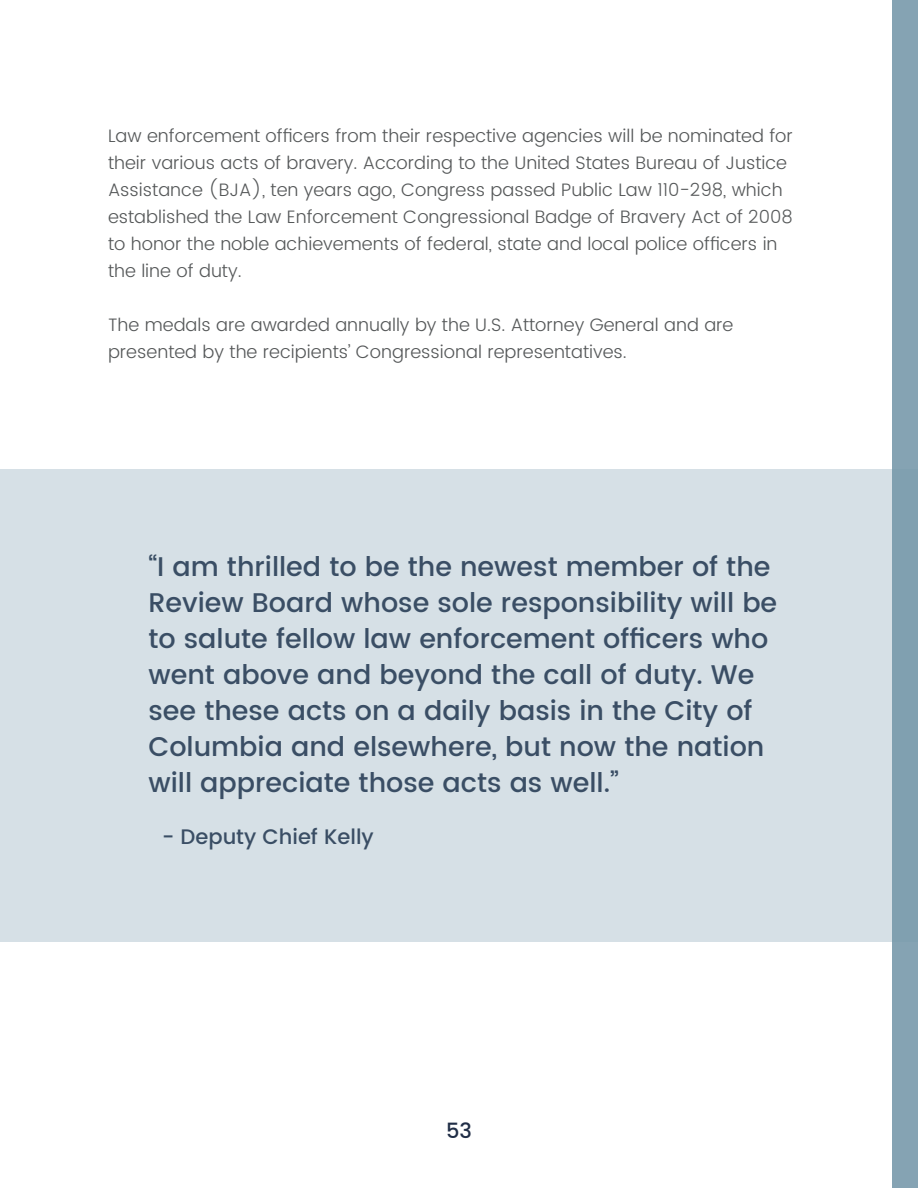
<style>
.page{position:relative;width:918px;height:1188px;background:#fff}
.page>*{position:absolute;margin:0;border:0;box-sizing:border-box;transform-origin:0 0}
.t1{font:500 27px/36px "Poppins";color:#212e47}
.t2{font:500 21px "Poppins";color:#212e47}
.t3{font:300 18px/27px "Poppins";color:#555859}
</style>
<div class="page">
<div style="left:892px;top:0;width:26px;height:1188px;background:#85a3b3"></div>
<div style="left:0;top:469px;width:918px;height:473px;background:#d6e0e6"></div>
<p class="t3" style="left:108px;top:123px;width:686px">Law enforcement officers from their respective agencies will be nominated for their various acts of bravery. According to the United States Bureau of Justice Assistance (BJA), ten years ago, Congress passed Public Law 110-298, which established the Law Enforcement Congressional Badge of Bravery Act of 2008 to honor the noble achievements of federal, state and local police officers in the line of duty.</p>
<p class="t3" style="left:108px;top:312px;width:627px">The medals are awarded annually by the U.S. Attorney General and are presented by the recipients’ Congressional representatives.</p>
<p class="t1" style="left:148px;top:550px;width:630px">“I am thrilled to be the newest member of the Review Board whose sole responsibility will be to salute fellow law enforcement officers who went above and beyond the call of duty. We see these acts on a daily basis in the City of Columbia and elsewhere, but now the nation will appreciate those acts as well.”</p>
<p class="t2" style="left:162px;top:821px;width:213px">- Deputy Chief Kelly</p>
<p class="t2" style="left:446px;top:1115px;width:27px">53</p>
</div>
